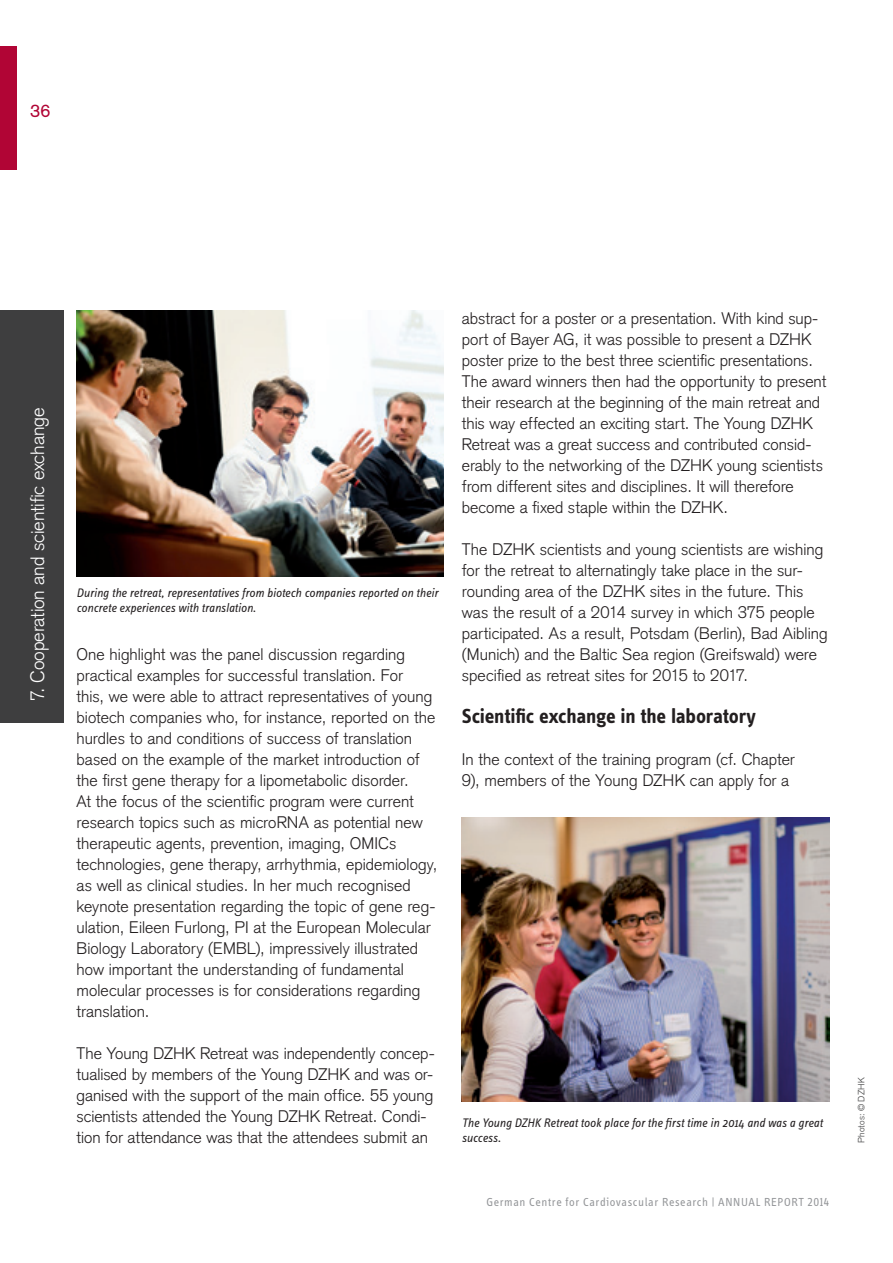
<style>
.page{position:relative;width:893px;height:1263px;background:#fff}
.page>*{position:absolute;margin:0;border:0;box-sizing:border-box;transform-origin:0 0}
.t1{font:700 21px "Info Text Pro";letter-spacing:-.01em;color:#231f20}
.t2{font:300 19.05px "Akzidenz Grotesk";letter-spacing:-.005em;color:#fff}
.t3{font:18px "Akzidenz Grotesk";color:#b10535}
.t4{font:300 16.5px/21px "Akzidenz Grotesk";color:#231f20}
.t5{font:italic 12.75px/15px "Info Text Pro";letter-spacing:-.005em;color:#231f20}
.t6{font:12px "Info Display OT";letter-spacing:.05em;color:#939598}
.t7{font:300 9px "Akzidenz Grotesk";letter-spacing:.025em;color:#3e3e3f}
</style>
<div class="page">
<img style="left:77px;top:310px;width:367px;height:266px">
<div style="left:0;top:47px;width:17px;height:123px;background:#b10535"></div>
<div style="left:0;top:310px;width:64px;height:413px;background:#3e3e3f"></div>
<img style="left:462px;top:817px;width:367px;height:284px">
<p class="t3" style="left:30px;top:101px;width:22px">36</p>
<p class="t2" style="left:26px;top:701px;width:295px;rotate:-90deg">7. Cooperation and scientific exchange</p>
<p class="t5" style="left:77px;top:585px;width:363px">During the retreat, representatives from biotech companies reported on their concrete experiences with translation.</p>
<p class="t4" style="left:77px;top:644px;width:362px">One highlight was the panel discussion regarding practical examples for successful translation. For<br>this, we were able to attract representatives of young biotech companies who, for instance, reported on the hurdles to and conditions of success of translation based on the example of the market introduction of the first gene therapy for a lipometabolic disorder.<br>At the focus of the scientific program were current research topics such as microRNA as potential new therapeutic agents, prevention, imaging, OMICs technologies, gene therapy, arrhythmia, epidemiology, as well as clinical studies. In her much recognised keynote presentation regarding the topic of gene reg&shy;ulation, Eileen Furlong, PI at the European Molecular Biology Laboratory (EMBL), impressively illustrated how important the understanding of fundamental molecular processes is for considerations regarding translation.</p>
<p class="t4" style="left:77px;top:1043px;width:360px">The Young DZHK Retreat was independently concep&shy;tualised by members of the Young DZHK and was or&shy;ganised with the support of the main office. 55 young scientists attended the Young DZHK Retreat. Condi&shy;tion for attendance was that the attendees submit an</p>
<p class="t4" style="left:462px;top:308px;width:366px">abstract for a poster or a presentation. With kind sup&shy;port of Bayer AG, it was possible to present a DZHK poster prize to the best three scientific presentations.<br>The award winners then had the opportunity to present their research at the beginning of the main retreat and this way effected an exciting start. The Young DZHK Retreat was a great success and contributed consid&shy;erably to the networking of the DZHK young scientists from different sites and disciplines. It will therefore become a fixed staple within the DZHK.</p>
<p class="t4" style="left:462px;top:539px;width:367px">The DZHK scientists and young scientists are wishing for the retreat to alternatingly take place in the sur&shy;rounding area of the DZHK sites in the future. This was the result of a 2014 survey in which 375 people participated. As a result, Potsdam (Berlin), Bad Aibling (Munich) and the Baltic Sea region (Greifswald) were specified as retreat sites for 2015 to 2017.</p>
<p class="t1" style="left:462px;top:703px;width:295px">Scientific exchange in the laboratory</p>
<p class="t4" style="left:462px;top:749px;width:334px">In the context of the training program (cf. Chapter<br>9), members of the Young DZHK can apply for a</p>
<p class="t5" style="left:462px;top:1115px;width:362px">The Young DZHK Retreat took place for the first time in 2014 and was a great success.</p>
<p class="t6" style="left:486px;top:1195px;width:344px">German Centre for Cardiovascular Research | ANNUAL REPORT 2014</p>
<p class="t7" style="left:856px;top:1143px;width:67px;rotate:-90deg">Photos: © DZHK</p>
</div>
